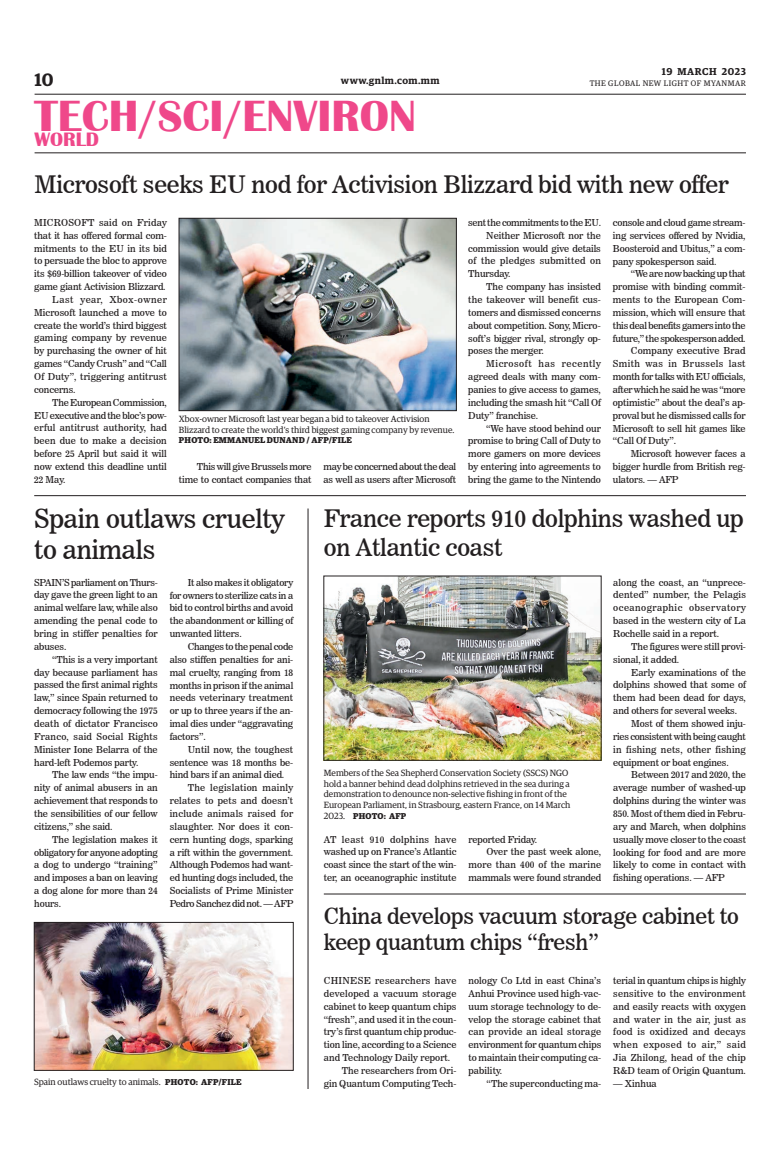
<style>
.page{position:relative;width:773px;height:1152px;background:#fff}
.page>*{position:absolute;margin:0;border:0;box-sizing:border-box;transform-origin:0 0}
.t1{font:700 45px "Britannic";color:#ef488a}
._2_Clm_Head{font:26px/31.2px "News 706 BT Roman C";letter-spacing:-.01em;color:#231f20}
._2_Clm_Head-2{font:24px/28.8px "News 706 BT Roman C";letter-spacing:-.01em;color:#231f20}
._2_Clm_Head-3{font:22px/26.4px "News 706 BT Roman C";letter-spacing:-.01em;color:#231f20}
.t2{font:700 20px "Britannic";color:#ef488a}
.t3{font:600 18px "Guardian Egyp";color:#231f20}
.t4{font:600 10px "Guardian Egyp";letter-spacing:.05em;color:#231f20}
._2nd_Body{font:9.5px/12.9px "News 706 BT Roman C";letter-spacing:-.01em;color:#231f20;text-align:justify}
.Normal_Para{font:9.5px/12.9px "News 706 BT Roman C";letter-spacing:-.01em;color:#231f20;text-align:justify}
._2nd_Body-2{font:9.5px "News 706 BT Roman C";letter-spacing:-.03em;color:#231f20}
.t5{font:9px/10.8px "Guardian Egyp";color:#231f20}
.t6{font:700 8.5px "Guardian Egyp";letter-spacing:.02em;color:#231f20}
.t7{font:8px "Guardian Egyp";letter-spacing:.06em;color:#231f20}
.s1{font-weight:700;font-size:8.5px}
.s2{font-weight:400;font-size:9px}
</style>
<div class="page">
<hr style="left:35px;top:94px;width:711px;height:1px;background:#231f20">
<hr style="left:35px;top:153px;width:711px;height:1px;background:#231f20">
<img style="left:181px;top:220px;width:273px;height:189px">
<div style="left:179px;top:218px;width:277px;height:193px;border:1px solid #231f20"></div>
<img style="left:326px;top:578px;width:273px;height:180px">
<img style="left:36px;top:924px;width:255px;height:144px">
<div style="left:34px;top:922px;width:259px;height:148px;border:1px solid #231f20"></div>
<hr style="left:324px;top:894px;width:422px;height:1px;background:#231f20">
<hr style="left:34px;top:495px;width:712px;height:1px;background:#231f20">
<hr style="left:308px;top:509px;width:1px;height:580px;background:#231f20">
<p class="t4" style="left:661px;top:64px;width:86px">19 MARCH 2023</p>
<h3 class="t3" style="left:35px;top:67px;width:21px">10</h3>
<p class="t4" style="left:341px;top:73px;width:100px">www.gnlm.com.mm</p>
<p class="t7" style="left:589px;top:78px;width:158px">THE GLOBAL NEW LIGHT OF MYANMAR</p>
<h1 class="t1" style="left:35px;top:90px;width:383px">TECH/SCI/ENVIRON</h1>
<h3 class="t2" style="left:35px;top:128px;width:66px">WORLD</h3>
<p class="_2_Clm_Head-2" style="left:35px;top:170px;width:695px">Microsoft seeks EU nod for Activision Blizzard bid with new offer</p>
<p class="Normal_Para" style="left:34px;top:216px;width:134px">MICROSOFT said on Friday that it has offered formal com&shy;mitments to the EU in its bid to persuade the bloc to approve its $69-billion takeover of video game giant Activision Blizzard.</p>
<p class="_2nd_Body" style="left:34px;top:293px;width:134px;text-indent:18px">Last year, Xbox-owner Microsoft launched a move to create the world’s third biggest gaming company by revenue by purchasing the owner of hit games “Candy Crush” and “Call Of Duty”, triggering antitrust concerns.</p>
<p class="_2nd_Body" style="left:34px;top:396px;width:134px;text-indent:18px">The European Commission, EU executive and the bloc’s pow&shy;erful antitrust authority, had been due to make a decision before 25 April but said it will now extend this deadline until 22 May.</p>
<p class="_2nd_Body-2" style="left:468px;top:217px;width:134px">sent the commitments to the EU.</p>
<p class="_2nd_Body" style="left:468px;top:229px;width:134px;text-indent:18px">Neither Microsoft nor the commission would give details of the pledges submitted on Thursday.</p>
<p class="_2nd_Body" style="left:468px;top:280px;width:134px;text-indent:18px">The company has insisted the takeover will benefit cus&shy;tomers and dismissed concerns about competition. Sony, Micro&shy;soft’s bigger rival, strongly op&shy;poses the merger.</p>
<p class="_2nd_Body" style="left:468px;top:357px;width:134px;text-indent:18px">Microsoft has recently agreed deals with many com&shy;panies to give access to games, including the smash hit “Call Of Duty” franchise.</p>
<p class="_2nd_Body" style="left:468px;top:422px;width:134px;text-indent:18px">“We have stood behind our promise to bring Call of Duty to more gamers on more devices by entering into agreements to bring the game to the Nintendo</p>
<p class="_2nd_Body" style="left:613px;top:216px;width:134px">console and cloud game stream&shy;ing services offered by Nvidia, Boosteroid and Ubitus,” a com&shy;pany spokesperson said.</p>
<p class="_2nd_Body" style="left:613px;top:267px;width:134px;text-indent:18px">“We are now backing up that promise with binding commit&shy;ments to the European Com&shy;mission, which will ensure that this deal benefits gamers into the future,” the spokesperson added.</p>
<p class="_2nd_Body" style="left:613px;top:345px;width:134px;text-indent:18px">Company executive Brad Smith was in Brussels last month for talks with EU officials, after which he said he was “more optimistic” about the deal’s ap&shy;proval but he dismissed calls for Microsoft to sell hit games like “Call Of Duty”.</p>
<p class="_2nd_Body" style="left:613px;top:447px;width:134px;text-indent:18px">Microsoft however faces a bigger hurdle from British reg&shy;ulators. — AFP</p>
<p class="t5" style="left:179px;top:413px;width:277px">Xbox-owner Microsoft last year began a bid to takeover Activision<br>Blizzard to create the world’s third biggest gaming company by revenue.</p>
<p class="t6" style="left:179px;top:434px;width:174px">PHOTO: EMMANUEL DUNAND / AFP/FILE</p>
<p class="_2nd_Body" style="left:179px;top:460px;width:134px;text-align:right">This will give Brussels more time to contact companies that</p>
<p class="_2nd_Body" style="left:323px;top:460px;width:134px">may be concerned about the deal as well as users after Microsoft</p>
<p class="_2_Clm_Head" style="left:34px;top:503px;width:252px">Spain outlaws cruelty to animals</p>
<p class="Normal_Para" style="left:34px;top:576px;width:125px">SPAIN’S parliament on Thurs&shy;day gave the green light to an animal welfare law, while also amending the penal code to bring in stiffer penalties for abuses.</p>
<p class="_2nd_Body" style="left:34px;top:653px;width:125px;text-indent:18px">“This is a very important day because parliament has passed the first animal rights law,” since Spain returned to democracy following the 1975 death of dictator Francisco Franco, said Social Rights Minister Ione Belarra of the hard-left Podemos party.</p>
<p class="_2nd_Body" style="left:34px;top:769px;width:125px;text-indent:18px">The law ends “the impu&shy;nity of animal abusers in an achievement that responds to the sensibilities of our fellow citizens,” she said.</p>
<p class="_2nd_Body" style="left:34px;top:833px;width:125px;text-indent:18px">The legislation makes it obligatory for anyone adopting a dog to undergo “training” and imposes a ban on leaving a dog alone for more than 24 hours.</p>
<p class="_2nd_Body" style="left:170px;top:576px;width:125px;text-indent:18px">It also makes it obligatory for owners to sterilize cats in a bid to control births and avoid the abandonment or killing of unwanted litters.</p>
<p class="_2nd_Body" style="left:170px;top:640px;width:125px;text-indent:18px">Changes to the penal code also stiffen penalties for ani&shy;mal cruelty, ranging from 18 months in prison if the animal needs veterinary treatment or up to three years if the an&shy;imal dies under “aggravating factors”.</p>
<p class="_2nd_Body" style="left:170px;top:743px;width:125px;text-indent:18px">Until now, the toughest sentence was 18 months be&shy;hind bars if an animal died.</p>
<p class="_2nd_Body" style="left:170px;top:781px;width:125px;text-indent:18px">The legislation mainly relates to pets and doesn’t include animals raised for slaughter. Nor does it con&shy;cern hunting dogs, sparking a rift within the government.<br>Although Podemos had want&shy;ed hunting dogs included, the Socialists of Prime Minister Pedro Sanchez did not. — AFP</p>
<p class="t5" style="left:34px;top:1076px;width:209px">Spain outlaws cruelty to animals. <span class="s1">PHOTO: AFP/FILE</span></p>
<p class="_2_Clm_Head-2" style="left:324px;top:504px;width:421px">France reports 910 dolphins washed up on Atlantic coast</p>
<p class="t5" style="left:324px;top:767px;width:248px">Members of the Sea Shepherd Conservation Society (SSCS) NGO hold a banner behind dead dolphins retrieved in the sea during a demonstration to denounce non-selective fishing in front of the European Parliament, in Strasbourg, eastern France, on 14 March</p>
<p class="t6" style="left:324px;top:809px;width:84px"><span class="s2">2023.</span> PHOTO: AFP</p>
<p class="Normal_Para" style="left:324px;top:833px;width:134px">AT least 910 dolphins have washed up on France’s Atlantic coast since the start of the win&shy;ter, an oceanographic institute</p>
<p class="Normal_Para" style="left:468px;top:833px;width:70px">reported Friday.</p>
<p class="_2nd_Body" style="left:468px;top:846px;width:134px;text-indent:18px">Over the past week alone, more than 400 of the marine mammals were found stranded</p>
<p class="_2nd_Body" style="left:613px;top:576px;width:134px">along the coast, an “unprece&shy;dented” number, the Pelagis oceanographic observatory based in the western city of La Rochelle said in a report.</p>
<p class="_2nd_Body" style="left:613px;top:640px;width:134px;text-indent:18px">The figures were still provi&shy;sional, it added.</p>
<p class="_2nd_Body" style="left:613px;top:666px;width:134px;text-indent:18px">Early examinations of the dolphins showed that some of them had been dead for days, and others for several weeks.</p>
<p class="_2nd_Body" style="left:613px;top:717px;width:134px;text-indent:18px">Most of them showed inju&shy;ries consistent with being caught in fishing nets, other fishing equipment or boat engines.</p>
<p class="_2nd_Body" style="left:613px;top:769px;width:134px;text-indent:18px">Between 2017 and 2020, the average number of washed-up dolphins during the winter was 850. Most of them died in Febru&shy;ary and March, when dolphins usually move closer to the coast looking for food and are more likely to come in contact with fishing operations. — AFP</p>
<p class="_2_Clm_Head-3" style="left:324px;top:902px;width:416px">China develops vacuum storage cabinet to keep quantum chips “fresh”</p>
<p class="Normal_Para" style="left:324px;top:974px;width:134px">CHINESE researchers have developed a vacuum storage cabinet to keep quantum chips “fresh”, and used it in the coun&shy;try’s first quantum chip produc&shy;tion line, according to a Science and Technology Daily report.</p>
<p class="_2nd_Body" style="left:324px;top:1064px;width:134px;text-align:right">The researchers from Ori-<br>gin Quantum Computing Tech-</p>
<p class="_2nd_Body" style="left:468px;top:974px;width:134px">nology Co Ltd in east China’s Anhui Province used high-vac&shy;uum storage technology to de&shy;velop the storage cabinet that can provide an ideal storage environment for quantum chips to maintain their computing ca&shy;pability.</p>
<p class="_2nd_Body" style="left:486px;top:1077px;width:116px">“The superconducting ma-</p>
<p class="_2nd_Body" style="left:613px;top:974px;width:134px">terial in quantum chips is highly sensitive to the environment and easily reacts with oxygen and water in the air, just as food is oxidized and decays when exposed to air,” said Jia Zhilong, head of the chip R&amp;D team of Origin Quantum.</p>
<p class="_2nd_Body" style="left:613px;top:1077px;width:45px">— Xinhua</p>
</div>
